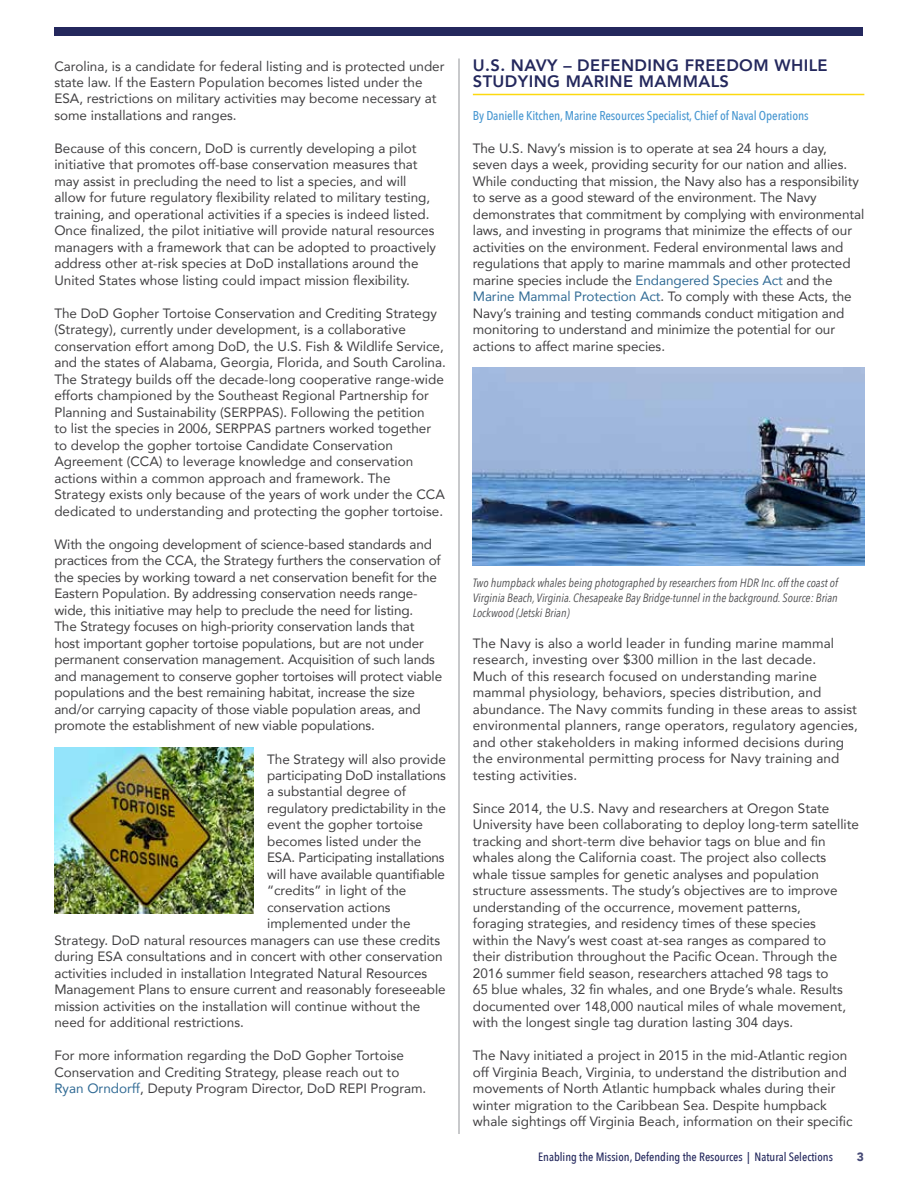
<style>
.page{position:relative;width:918px;height:1188px;background:#fff}
.page>*{position:absolute;margin:0;border:0;box-sizing:border-box;transform-origin:0 0}
.t1{font:800 16.5px/16.5px "Avenir";letter-spacing:.025em;color:#24285d}
.t2{font:13.5px/16.5px "Avenir";color:#414042}
.t3{font:500 12.75px "Avenir Next Condensed";letter-spacing:-.01em;color:#4897d1}
.t4{font:italic 12px/15px "Avenir Next Condensed";color:#4d4d4f;text-align:justify}
.t5{font:500 12px "Avenir Next Condensed";color:#24285d}
.t6{font:900 12px "Avenir";color:#444875}
.s1{color:#316b95}
</style>
<div class="page">
<div style="left:54px;top:27px;width:808px;height:9px;background:#24285d"></div>
<img style="left:54px;top:747px;width:200px;height:167px">
<hr style="left:473px;top:94px;width:391px;height:1px;background:#fdd90f">
<img style="left:473px;top:368px;width:391px;height:198px">
<hr style="left:459px;top:58px;width:1px;height:1076px;background:#939598">
<p class="t2" style="left:54px;top:57px;width:392px">Carolina, is a candidate for federal listing and is protected under state law. If the Eastern Population becomes listed under the ESA, restrictions on military activities may become necessary at some installations and ranges.</p>
<p class="t2" style="left:54px;top:140px;width:383px">Because of this concern, DoD is currently developing a pilot initiative that promotes off-base conservation measures that may assist in precluding the need to list a species, and will allow for future regulatory flexibility related to military testing, training, and operational activities if a species is indeed listed.<br>Once finalized, the pilot initiative will provide natural resources managers with a framework that can be adopted to proactively address other at-risk species at DoD installations around the United States whose listing could impact mission flexibility.</p>
<p class="t2" style="left:54px;top:305px;width:393px">The DoD Gopher Tortoise Conservation and Crediting Strategy (Strategy), currently under development, is a collaborative conservation effort among DoD, the U.S. Fish &amp; Wildlife Service, and the states of Alabama, Georgia, Florida, and South Carolina.<br>The Strategy builds off the decade-long cooperative range-wide efforts championed by the Southeast Regional Partnership for Planning and Sustainability (SERPPAS). Following the petition<br>to list the species in 2006, SERPPAS partners worked together to develop the gopher tortoise Candidate Conservation Agreement (CCA) to leverage knowledge and conservation actions within a common approach and framework. The<br>Strategy exists only because of the years of work under the CCA dedicated to understanding and protecting the gopher tortoise.</p>
<p class="t2" style="left:54px;top:536px;width:389px">With the ongoing development of science-based standards and practices from the CCA, the Strategy furthers the conservation of the species by working toward a net conservation benefit for the Eastern Population. By addressing conservation needs range&shy;wide, this initiative may help to preclude the need for listing.<br>The Strategy focuses on high-priority conservation lands that host important gopher tortoise populations, but are not under permanent conservation management. Acquisition of such lands and management to conserve gopher tortoises will protect viable populations and the best remaining habitat, increase the size and/or carrying capacity of those viable population areas, and promote the establishment of new viable populations.</p>
<p class="t2" style="left:267px;top:750px;width:180px">The Strategy will also provide</p>
<p class="t2" style="left:267px;top:767px;width:180px">participating DoD installations</p>
<p class="t2" style="left:267px;top:783px;width:140px">a substantial degree of</p>
<p class="t2" style="left:267px;top:800px;width:180px">regulatory predictability in the</p>
<p class="t2" style="left:267px;top:816px;width:157px">event the gopher tortoise</p>
<p class="t2" style="left:267px;top:833px;width:156px">becomes listed under the</p>
<p class="t2" style="left:267px;top:849px;width:179px">ESA. Participating installations</p>
<p class="t2" style="left:267px;top:866px;width:179px">will have available quantifiable</p>
<p class="t2" style="left:267px;top:882px;width:141px">“credits” in light of the</p>
<p class="t2" style="left:267px;top:899px;width:125px">conservation actions</p>
<p class="t2" style="left:267px;top:915px;width:145px">implemented under the</p>
<p class="t2" style="left:54px;top:932px;width:387px">Strategy. DoD natural resources managers can use these credits</p>
<p class="t2" style="left:54px;top:948px;width:390px">during ESA consultations and in concert with other conservation</p>
<p class="t2" style="left:54px;top:965px;width:374px">activities included in installation Integrated Natural Resources</p>
<p class="t2" style="left:54px;top:981px;width:393px">Management Plans to ensure current and reasonably foreseeable</p>
<p class="t2" style="left:54px;top:998px;width:368px">mission activities on the installation will continue without the</p>
<p class="t2" style="left:54px;top:1014px;width:191px">need for additional restrictions.</p>
<p class="t2" style="left:54px;top:1047px;width:374px">For more information regarding the DoD Gopher Tortoise<br>Conservation and Crediting Strategy, please reach out to<br><span class="s1">Ryan Orndorff</span>, Deputy Program Director, DoD REPI Program.</p>
<p class="t1" style="left:473px;top:57px;width:356px">U.S. NAVY – DEFENDING FREEDOM WHILE<br>STUDYING MARINE MAMMALS</p>
<p class="t3" style="left:473px;top:108px;width:337px">By Danielle Kitchen, Marine Resources Specialist, Chief of Naval Operations</p>
<p class="t2" style="left:473px;top:140px;width:393px">The U.S. Navy’s mission is to operate at sea 24 hours a day, seven days a week, providing security for our nation and allies.<br>While conducting that mission, the Navy also has a responsibility to serve as a good steward of the environment. The Navy demonstrates that commitment by complying with environmental laws, and investing in programs that minimize the effects of our activities on the environment. Federal environmental laws and regulations that apply to marine mammals and other protected marine species include the <span class="s1">Endangered Species Act</span> and the <span class="s1">Marine Mammal Protection Act</span>. To comply with these Acts, the Navy’s training and testing commands conduct mitigation and monitoring to understand and minimize the potential for our actions to affect marine species.</p>
<p class="t4" style="left:473px;top:576px;width:367px">Two humpback whales being photographed by researchers from HDR Inc. off the coast of Virginia Beach, Virginia. Chesapeake Bay Bridge-tunnel in the background. Source: Brian Lockwood (Jetski Brian)</p>
<p class="t2" style="left:473px;top:635px;width:387px">The Navy is also a world leader in funding marine mammal research, investing over $300 million in the last decade.<br>Much of this research focused on understanding marine mammal physiology, behaviors, species distribution, and abundance. The Navy commits funding in these areas to assist environmental planners, range operators, regulatory agencies, and other stakeholders in making informed decisions during the environmental permitting process for Navy training and testing activities.</p>
<p class="t2" style="left:473px;top:800px;width:388px">Since 2014, the U.S. Navy and researchers at Oregon State University have been collaborating to deploy long-term satellite tracking and short-term dive behavior tags on blue and fin whales along the California coast. The project also collects whale tissue samples for genetic analyses and population structure assessments. The study’s objectives are to improve understanding of the occurrence, movement patterns,<br>foraging strategies, and residency times of these species<br>within the Navy’s west coast at-sea ranges as compared to<br>their distribution throughout the Pacific Ocean. Through the 2016 summer field season, researchers attached 98 tags to<br>65 blue whales, 32 fin whales, and one Bryde’s whale. Results documented over 148,000 nautical miles of whale movement, with the longest single tag duration lasting 304 days.</p>
<p class="t2" style="left:473px;top:1047px;width:381px">The Navy initiated a project in 2015 in the mid-Atlantic region off Virginia Beach, Virginia, to understand the distribution and movements of North Atlantic humpback whales during their winter migration to the Caribbean Sea. Despite humpback whale sightings off Virginia Beach, information on their specific</p>
<p class="t5" style="left:538px;top:1150px;width:296px">Enabling the Mission, Defending the Resources | Natural Selections</p>
<p class="t6" style="left:857px;top:1147px;width:9px">3</p>
</div>
